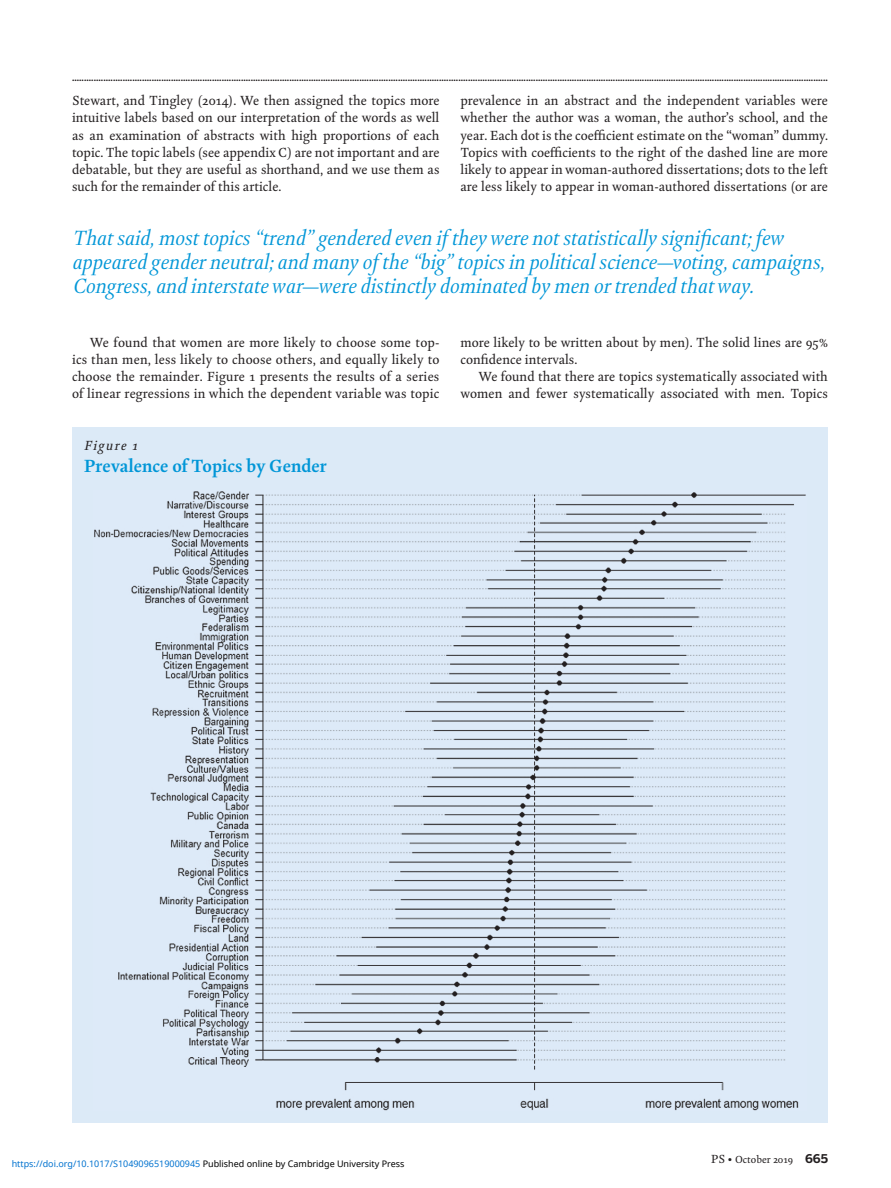
<style>
.page{position:relative;width:891px;height:1188px;background:#fff}
.page>*{position:absolute;margin:0;border:0;box-sizing:border-box;transform-origin:0 0}
.t1{font:italic 21px/24px "Kingfisher Display";color:#0096d7}
.t2{font:700 18px "Kingfisher";color:#0096d7}
.t3{font:13.5px/17.2px "Kingfisher";color:#231f20;text-align:justify}
.t4{font:italic 13.5px "Kingfisher";letter-spacing:.11em;color:#231f20}
.t5{font:700 10.5px "Kingfisher";color:#231f20}
.t6{font:10.5px "Kingfisher";color:#231f20}
.t7{font:9px "Noto Sans";color:#0172cf}
.s1{color:#000}
.s2{font-size:12px}
.s3{font-family:"Benton Sans";font-weight:700;font-size:12px}
</style>
<div class="page">
<div style="left:72px;top:427px;width:756px;height:696px;background:#dceaf7"></div>
<img style="left:94px;top:491px;width:712px;height:620px">
<p class="t5" style="left:72px;top:70px;width:757px">.........................................................................................................................................................................................................................................................................................................................</p>
<p class="t3" style="left:72px;top:91px;width:369px">Stewart, and Tingley (2014). We then assigned the topics more intuitive labels based on our interpretation of the words as well as an examination of abstracts with high proportions of each topic. The topic labels (see appendix C) are not important and are debatable, but they are useful as shorthand, and we use them as such for the remainder of this article.</p>
<p class="t3" style="left:461px;top:91px;width:369px">prevalence in an abstract and the independent variables were whether the author was a woman, the author’s school, and the year. Each dot is the coefficient estimate on the “woman” dummy.<br>Topics with coefficients to the right of the dashed line are more likely to appear in woman-authored dissertations; dots to the left are less likely to appear in woman-authored dissertations (or are</p>
<p class="t1" style="left:72px;top:225px;width:754px">That said, most topics “trend” gendered even if they were not statistically significant; few appeared gender neutral; and many of the “big” topics in political science—voting, campaigns,<br>Congress, and interstate war—were distinctly dominated by men or trended that way.</p>
<p class="t3" style="left:72px;top:333px;width:369px;text-indent:18px">We found that women are more likely to choose some top&shy;ics than men, less likely to choose others, and equally likely to choose the remainder. Figure 1 presents the results of a series of linear regressions in which the dependent variable was topic</p>
<p class="t4" style="left:84px;top:435px;width:55px">Figure 1</p>
<h2 class="t2" style="left:84px;top:453px;width:244px">Prevalence of Topics by Gender</h2>
<p class="t3" style="left:461px;top:333px;width:369px">more likely to be written about by men). The solid lines are 95% confidence intervals.</p>
<p class="t3" style="left:461px;top:368px;width:369px;text-align:right">We found that there are topics systematically associated with women and fewer systematically associated with men. Topics</p>
<p class="t7" style="left:12px;top:1157px;width:394px">https://doi.org/10.1017/S1049096519000945 <span class="s1">Published online by Cambridge University Press</span></p>
<p class="t6" style="left:711px;top:1152px;width:118px"><span class="s2">PS •</span> October 2019 <span class="s3">665</span></p>
</div>
